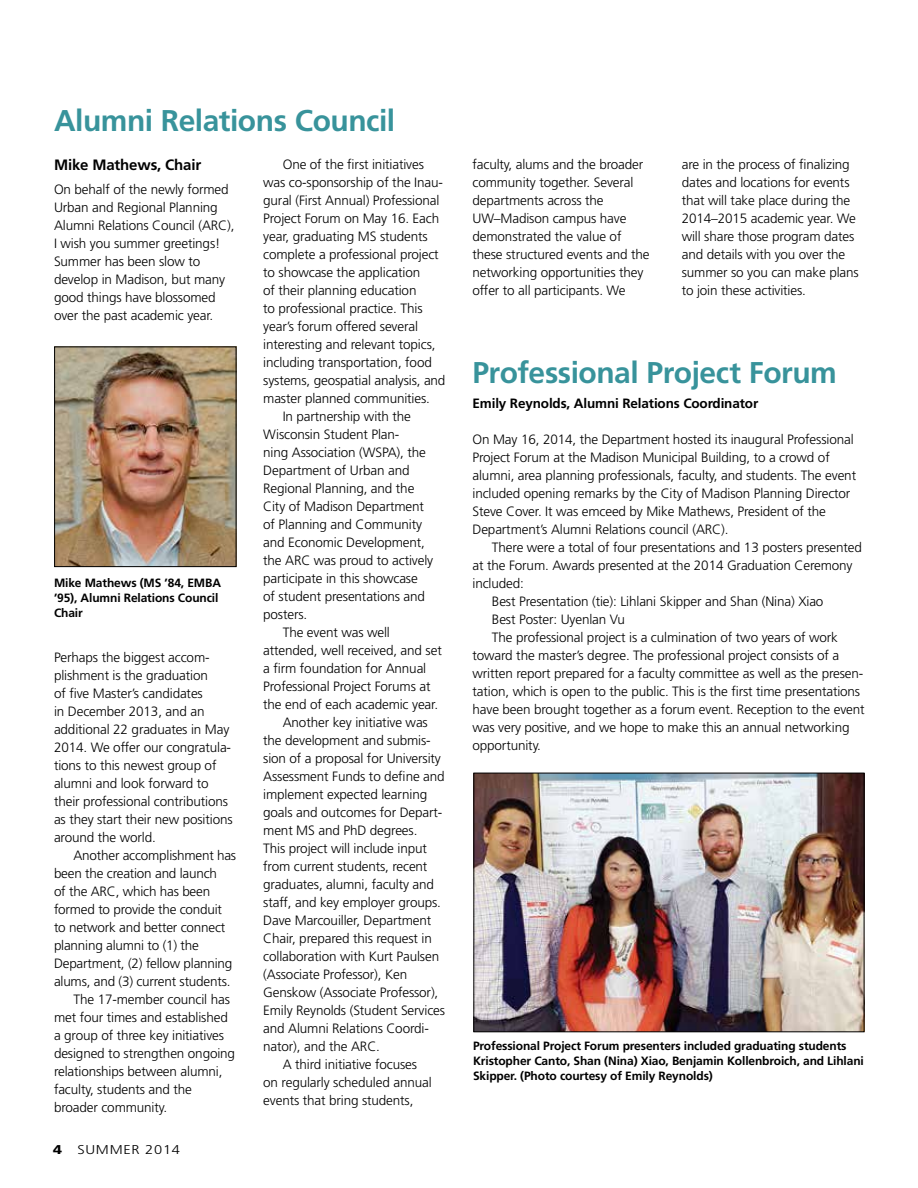
<style>
.page{position:relative;width:918px;height:1188px;background:#fff}
.page>*{position:absolute;margin:0;border:0;box-sizing:border-box;transform-origin:0 0}
.t1{font:700 30px "Frutiger LT Std";letter-spacing:-.015em;color:#38939b}
.T1{font:700 15px "Frutiger LT Std";letter-spacing:-.01em;color:#000}
.T1-2{font:300 13.5px/18px "Frutiger LT Std";letter-spacing:-.01em;color:#000}
.T1-3{font:700 13.5px "Frutiger LT Std";letter-spacing:-.01em;color:#000}
.T1-4{font:300 12.75px "Frutiger LT Std";letter-spacing:.05em;color:#000;scale:1.15 1}
.t2{font:700 12px/15px "Frutiger LT Std";letter-spacing:-.01em;color:#000}
.s1{font-weight:900}
</style>
<div class="page">
<img style="left:56px;top:348px;width:178px;height:217px">
<div style="left:54px;top:346px;width:182px;height:221px;border:1px solid #000"></div>
<img style="left:475px;top:775px;width:387px;height:255px">
<div style="left:473px;top:773px;width:391px;height:259px;border:1px solid #000"></div>
<h1 class="t1" style="left:54px;top:102px;width:343px">Alumni Relations Council</h1>
<p class="T1" style="left:54px;top:156px;width:149px">Mike Mathews, Chair</p>
<p class="T1-2" style="left:54px;top:181px;width:182px">On behalf of the newly formed<br>Urban and Regional Planning<br>Alumni Relations Council (ARC),<br>I wish you summer greetings!<br>Summer has been slow to develop in Madison, but many good things have blossomed over the past academic year.</p>
<p class="t2" style="left:54px;top:575px;width:169px">Mike Mathews (MS ’84, EMBA ’95), Alumni Relations Council<br>Chair</p>
<p class="T1-2" style="left:54px;top:649px;width:180px">Perhaps the biggest accom&shy;plishment is the graduation<br>of five Master’s candidates<br>in December 2013, and an additional 22 graduates in May<br>2014. We offer our congratula&shy;tions to this newest group of alumni and look forward to their professional contributions as they start their new positions around the world.</p>
<p class="T1-2" style="left:54px;top:847px;width:184px;text-indent:19px">Another accomplishment has been the creation and launch<br>of the ARC, which has been formed to provide the conduit to network and better connect planning alumni to (1) the<br>Department, (2) fellow planning alums, and (3) current students.</p>
<p class="T1-2" style="left:54px;top:991px;width:183px;text-indent:19px">The 17-member council has met four times and established a group of three key initiatives designed to strengthen ongoing relationships between alumni, faculty, students and the broader community.</p>
<p class="T1-4" style="left:53px;top:1143px;width:112px"><span class="s1">4</span> SUMMER 2014</p>
<p class="T1-2" style="left:263px;top:156px;width:184px;text-indent:19px">One of the first initiatives was co-sponsorship of the Inau&shy;gural (First Annual) Professional<br>Project Forum on May 16. Each year, graduating MS students complete a professional project to showcase the application<br>of their planning education<br>to professional practice. This year’s forum offered several interesting and relevant topics, including transportation, food systems, geospatial analysis, and master planned communities.</p>
<p class="T1-2" style="left:263px;top:408px;width:172px;text-indent:19px">In partnership with the<br>Wisconsin Student Plan-<br>ning Association (WSPA), the<br>Department of Urban and<br>Regional Planning, and the<br>City of Madison Department of Planning and Community and Economic Development, the ARC was proud to actively participate in this showcase<br>of student presentations and posters.</p>
<p class="T1-2" style="left:263px;top:624px;width:180px;text-indent:19px">The event was well attended, well received, and set a firm foundation for Annual<br>Professional Project Forums at the end of each academic year.</p>
<p class="T1-2" style="left:263px;top:714px;width:183px;text-indent:19px">Another key initiative was the development and submis&shy;sion of a proposal for University<br>Assessment Funds to define and implement expected learning goals and outcomes for Depart&shy;ment MS and PhD degrees.<br>This project will include input from current students, recent graduates, alumni, faculty and staff, and key employer groups.<br>Dave Marcouiller, Department<br>Chair, prepared this request in collaboration with Kurt Paulsen (Associate Professor), Ken<br>Genskow (Associate Professor),<br>Emily Reynolds (Student Services and Alumni Relations Coordi&shy;nator), and the ARC.</p>
<p class="T1-2" style="left:263px;top:1056px;width:170px;text-indent:19px">A third initiative focuses on regularly scheduled annual events that bring students,</p>
<p class="T1-2" style="left:472px;top:156px;width:179px">faculty, alums and the broader community together. Several departments across the<br>UW–Madison campus have demonstrated the value of these structured events and the networking opportunities they offer to all participants. We</p>
<p class="T1-2" style="left:682px;top:156px;width:179px">are in the process of finalizing dates and locations for events that will take place during the<br>2014–2015 academic year. We will share those program dates and details with you over the summer so you can make plans to join these activities.</p>
<h1 class="t1" style="left:472px;top:355px;width:366px">Professional Project Forum</h1>
<p class="T1-3" style="left:472px;top:396px;width:287px">Emily Reynolds, Alumni Relations Coordinator</p>
<p class="T1-2" style="left:472px;top:431px;width:385px">On May 16, 2014, the Department hosted its inaugural Professional Project Forum at the Madison Municipal Building, to a crowd of alumni, area planning professionals, faculty, and students. The event included opening remarks by the City of Madison Planning Director Steve Cover. It was emceed by Mike Mathews, President of the Department’s Alumni Relations council (ARC).</p>
<p class="T1-2" style="left:472px;top:539px;width:391px;text-indent:19px">There were a total of four presentations and 13 posters presented at the Forum. Awards presented at the 2014 Graduation Ceremony included:</p>
<p class="T1-2" style="left:492px;top:593px;width:333px">Best Presentation (tie): Lihlani Skipper and Shan (Nina) Xiao<br>Best Poster: Uyenlan Vu</p>
<p class="T1-2" style="left:472px;top:629px;width:394px;text-indent:19px">The professional project is a culmination of two years of work toward the master’s degree. The professional project consists of a written report prepared for a faculty committee as well as the presen&shy;tation, which is open to the public. This is the first time presentations have been brought together as a forum event. Reception to the event was very positive, and we hope to make this an annual networking opportunity.</p>
<p class="t2" style="left:473px;top:1039px;width:392px">Professional Project Forum presenters included graduating students<br>Kristopher Canto, Shan (Nina) Xiao, Benjamin Kollenbroich, and Lihlani<br>Skipper. (Photo courtesy of Emily Reynolds)</p>
</div>
